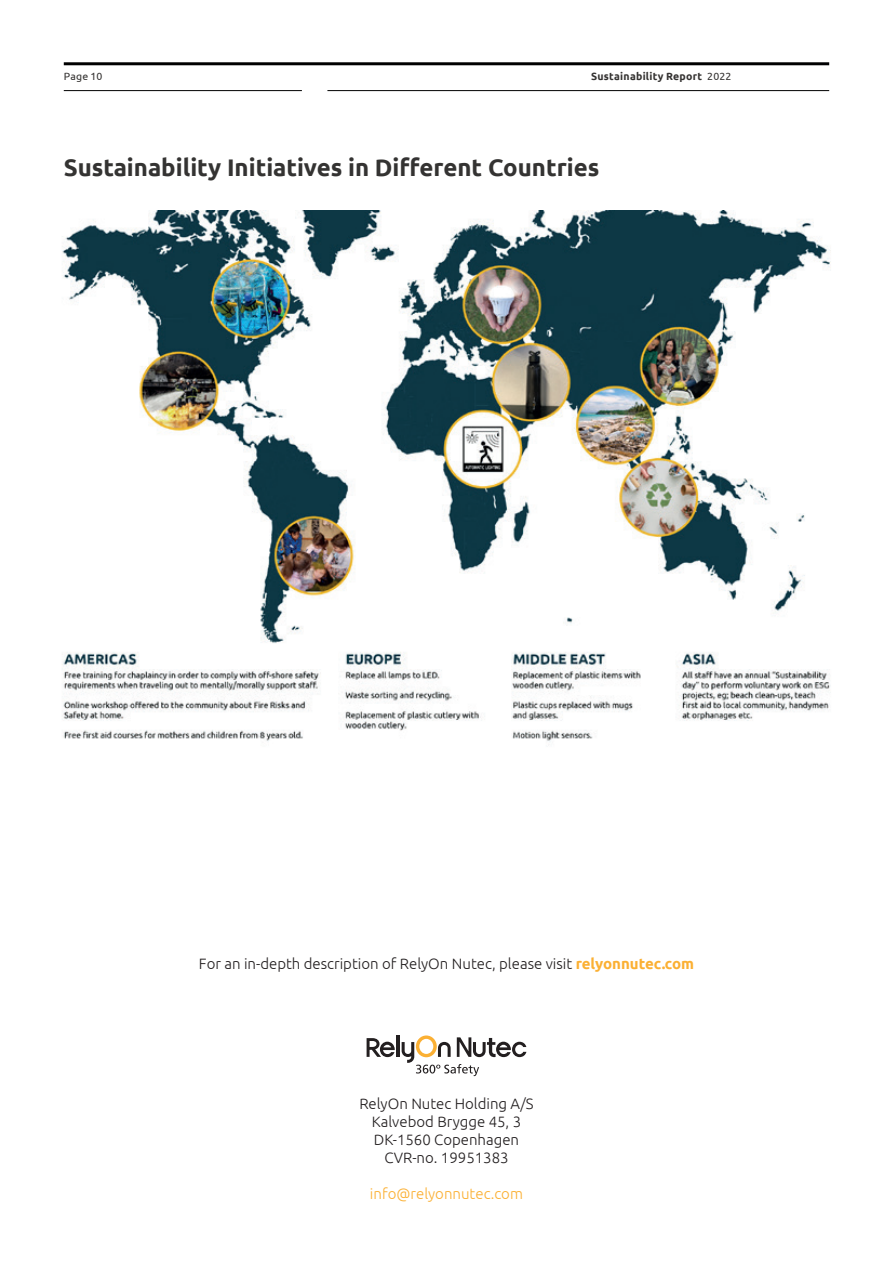
<style>
.page{position:relative;width:893px;height:1263px;background:#fff}
.page>*{position:absolute;margin:0;border:0;box-sizing:border-box;transform-origin:0 0}
.t1{font:700 27px "Ubuntu";color:#343231}
.t2{font:700 24px "Ubuntu";color:#343332}
.t3{font:300 15px/18px "Ubuntu";color:#231f20;text-align:center}
.t4{font:300 15px "Ubuntu";color:#fbb033}
.t5{font:700 10.5px "Ubuntu";letter-spacing:.025em;color:#343231}
.t6{font:10.5px "Ubuntu";letter-spacing:.02em;color:#343231}
.s1{font-weight:400}
.s2{font-weight:700;color:#fbb033}
</style>
<div class="page">
<img style="left:62px;top:211px;width:769px;height:531px">
<hr style="left:397px;top:1035px;width:3px;height:22px;background:#231f20">
<svg style="left:367px;top:1038px;width:28px;height:19px"></svg>
<svg style="left:402px;top:1035px;width:124px;height:41px"></svg>
<hr style="left:64px;top:62px;width:765px;height:3px;background:#000001">
<hr style="left:64px;top:90px;width:238px;height:1px;background:#000001">
<hr style="left:327px;top:90px;width:502px;height:1px;background:#000001">
<p class="t6" style="left:64px;top:70px;width:40px">Page 10</p>
<p class="t5" style="left:591px;top:70px;width:142px">Sustainability Report <span class="s1">2022</span></p>
<h1 class="t1" style="left:64px;top:149px;width:466px">The Sustainable Development Goals</h1>
<h2 class="t2" style="left:64px;top:153px;width:537px">Sustainability Initiatives in Different Countries</h2>
<p class="t3" style="left:199px;top:954px;width:497px">For an in-depth description of RelyOn Nutec, please visit <span class="s2">relyonnutec.com</span></p>
<p class="t3" style="left:359px;top:1094px;width:176px">RelyOn Nutec Holding A/S<br>Kalvebod Brygge 45, 3<br>DK-1560 Copenhagen<br>CVR-no. 19951383</p>
<p class="t4" style="left:370px;top:1185px;width:154px">info@relyonnutec.com</p>
</div>
